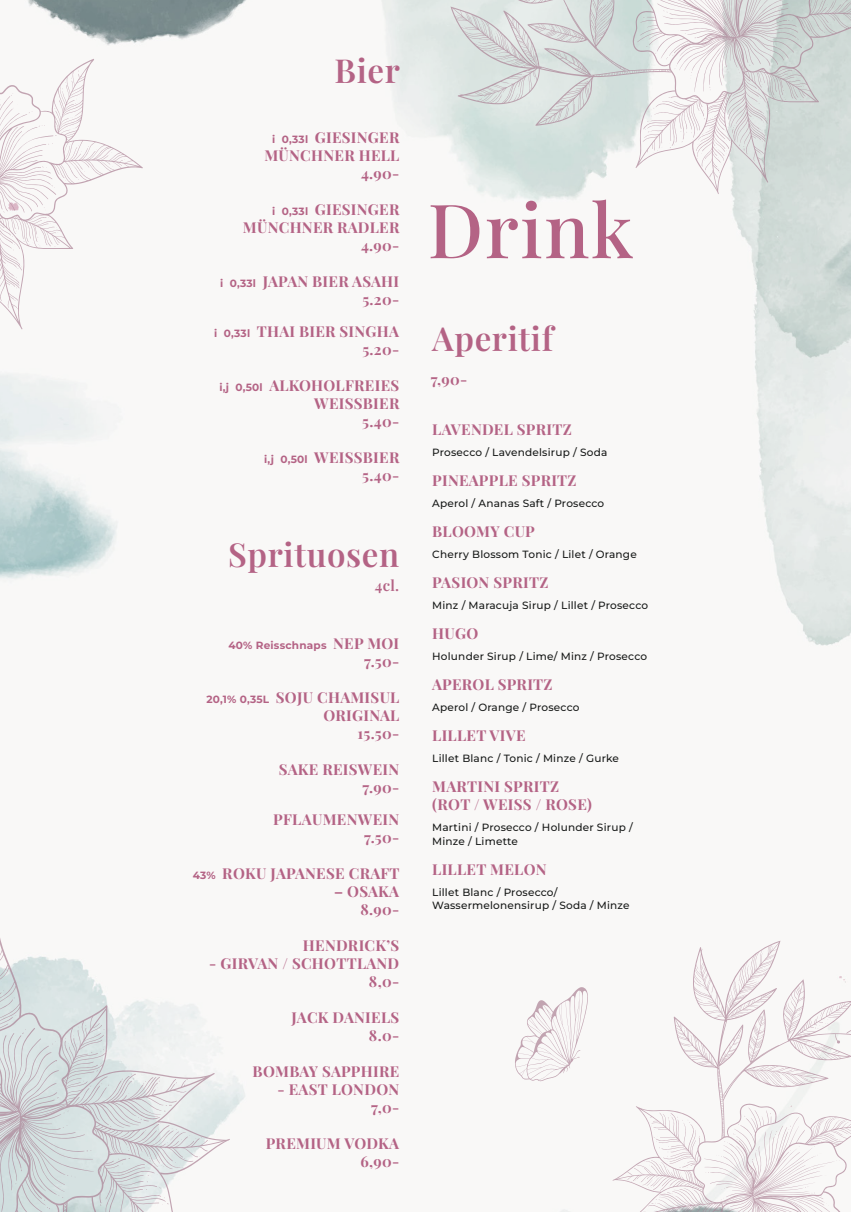
<style>
.page{position:relative;width:851px;height:1212px;background:#fff}
.page>*{position:absolute;margin:0;border:0;box-sizing:border-box;transform-origin:0 0}
.t1{font:500 75px "Playfair Display";letter-spacing:.02em;color:#b46385}
.t2{font:600 33px "Playfair Display";letter-spacing:.02em;color:#b46385}
.t3{font:700 15px "Playfair Display";letter-spacing:.02em;color:#b46385}
.t4{font:600 15px "Playfair Display";color:#b46385}
.t5{font:500 10.5px "Montserrat";letter-spacing:.02em;color:#181a19}
.t6{font:700 10.5px "Montserrat";letter-spacing:.02em;color:#b46385}
.s1{font-family:"Montserrat";font-size:10.5px}
.s2{font-family:"Playfair Display";font-size:15px}
</style>
<div class="page">
<img style="left:0;top:0;width:850px;height:1212px">
<svg style="left:514px;top:987px;width:74px;height:94px"></svg>
<svg style="left:612px;top:940px;width:238px;height:272px"></svg>
<svg style="left:804px;top:1186px;width:11px;height:8px"></svg>
<svg style="left:817px;top:1153px;width:5px;height:3px"></svg>
<svg style="left:824px;top:1202px;width:5px;height:4px"></svg>
<svg style="left:716px;top:1155px;width:6px;height:2px"></svg>
<svg style="left:755px;top:1144px;width:4px;height:7px"></svg>
<svg style="left:754px;top:1110px;width:7px;height:16px"></svg>
<svg style="left:724px;top:1133px;width:13px;height:10px"></svg>
<svg style="left:626px;top:1136px;width:73px;height:68px"></svg>
<svg style="left:649px;top:1122px;width:6px;height:8px"></svg>
<svg style="left:677px;top:1117px;width:13px;height:6px"></svg>
<svg style="left:667px;top:1115px;width:4px;height:3px"></svg>
<svg style="left:835px;top:1134px;width:14px;height:7px"></svg>
<svg style="left:846px;top:1120px;width:5px;height:3px"></svg>
<svg style="left:781px;top:1077px;width:5px;height:6px"></svg>
<svg style="left:803px;top:1042px;width:19px;height:14px"></svg>
<svg style="left:814px;top:1012px;width:16px;height:17px"></svg>
<svg style="left:789px;top:1031px;width:4px;height:3px"></svg>
<svg style="left:796px;top:1010px;width:4px;height:6px"></svg>
<svg style="left:787px;top:999px;width:4px;height:3px"></svg>
<svg style="left:750px;top:1025px;width:13px;height:28px"></svg>
<svg style="left:708px;top:1059px;width:5px;height:5px"></svg>
<svg style="left:690px;top:1042px;width:7px;height:10px"></svg>
<svg style="left:684px;top:1028px;width:7px;height:6px"></svg>
<svg style="left:746px;top:990px;width:4px;height:5px"></svg>
<svg style="left:755px;top:976px;width:7px;height:6px"></svg>
<svg style="left:738px;top:974px;width:2px;height:9px"></svg>
<svg style="left:0;top:912px;width:230px;height:300px"></svg>
<svg style="left:64px;top:1110px;width:5px;height:4px"></svg>
<svg style="left:63px;top:1125px;width:5px;height:3px"></svg>
<svg style="left:67px;top:1175px;width:9px;height:3px"></svg>
<svg style="left:58px;top:1195px;width:5px;height:3px"></svg>
<svg style="left:22px;top:1029px;width:4px;height:5px"></svg>
<svg style="left:52px;top:1041px;width:4px;height:4px"></svg>
<svg style="left:138px;top:1117px;width:11px;height:4px"></svg>
<svg style="left:164px;top:1105px;width:8px;height:7px"></svg>
<svg style="left:157px;top:1081px;width:3px;height:7px"></svg>
<svg style="left:131px;top:1074px;width:3px;height:5px"></svg>
<svg style="left:158px;top:1123px;width:52px;height:45px;background:#dee0e2"></svg>
<svg style="left:118px;top:1158px;width:12px;height:7px"></svg>
<svg style="left:147px;top:1175px;width:2px;height:7px"></svg>
<svg style="left:162px;top:1197px;width:6px;height:8px"></svg>
<svg style="left:65px;top:1035px;width:9px;height:9px"></svg>
<svg style="left:450px;top:0;width:400px;height:194px"></svg>
<svg style="left:690px;top:72px;width:2px;height:7px"></svg>
<svg style="left:678px;top:31px;width:7px;height:3px"></svg>
<svg style="left:639px;top:28px;width:19px;height:8px"></svg>
<svg style="left:666px;top:55px;width:7px;height:4px"></svg>
<svg style="left:763px;top:120px;width:5px;height:3px"></svg>
<svg style="left:758px;top:98px;width:2px;height:6px"></svg>
<svg style="left:699px;top:110px;width:14px;height:9px"></svg>
<svg style="left:669px;top:125px;width:75px;height:54px"></svg>
<svg style="left:653px;top:147px;width:9px;height:6px"></svg>
<svg style="left:647px;top:108px;width:7px;height:14px"></svg>
<svg style="left:645px;top:129px;width:4px;height:3px"></svg>
<svg style="left:769px;top:90px;width:17px;height:10px"></svg>
<svg style="left:758px;top:84px;width:4px;height:6px"></svg>
<svg style="left:802px;top:81px;width:2px;height:6px"></svg>
<svg style="left:789px;top:71px;width:7px;height:7px"></svg>
<svg style="left:603px;top:1px;width:7px;height:5px"></svg>
<svg style="left:564px;top:32px;width:12px;height:8px"></svg>
<svg style="left:544px;top:26px;width:14px;height:12px"></svg>
<svg style="left:582px;top:81px;width:6px;height:7px"></svg>
<svg style="left:564px;top:100px;width:11px;height:8px"></svg>
<svg style="left:548px;top:107px;width:7px;height:7px"></svg>
<svg style="left:506px;top:41px;width:5px;height:4px"></svg>
<svg style="left:490px;top:27px;width:6px;height:8px"></svg>
<svg style="left:797px;top:31px;width:15px;height:11px"></svg>
<svg style="left:827px;top:0;width:7px;height:6px"></svg>
<svg style="left:0;top:47px;width:143px;height:294px"></svg>
<svg style="left:13px;top:104px;width:5px;height:5px"></svg>
<svg style="left:39px;top:125px;width:6px;height:2px"></svg>
<svg style="left:44px;top:207px;width:3px;height:4px"></svg>
<svg style="left:13px;top:245px;width:2px;height:6px"></svg>
<svg style="left:24px;top:237px;width:17px;height:10px"></svg>
<svg style="left:6px;top:230px;width:11px;height:7px"></svg>
<svg style="left:57px;top:227px;width:2px;height:7px"></svg>
<svg style="left:44px;top:218px;width:7px;height:7px"></svg>
<svg style="left:62px;top:78px;width:10px;height:11px"></svg>
<svg style="left:55px;top:98px;width:26px;height:38px"></svg>
<svg style="left:52px;top:177px;width:14px;height:11px"></svg>
<svg style="left:78px;top:145px;width:4px;height:7px"></svg>
<svg style="left:109px;top:152px;width:4px;height:3px"></svg>
<p class="t2" style="left:334px;top:45px;width:67px">Bier</p>
<p class="t3" style="left:272px;top:126px;width:129px"><span class="s1">i 0,33l</span> GIESINGER</p>
<p class="t3" style="left:264px;top:144px;width:137px">MÜNCHNER HELL</p>
<p class="t3" style="left:361px;top:162px;width:40px">4.90-</p>
<p class="t3" style="left:272px;top:198px;width:129px"><span class="s1">i 0,33l</span> GIESINGER</p>
<p class="t3" style="left:243px;top:216px;width:158px">MÜNCHNER RADLER</p>
<p class="t3" style="left:361px;top:234px;width:40px">4.90-</p>
<p class="t3" style="left:220px;top:270px;width:181px"><span class="s1">i 0,33l</span> JAPAN BIER ASAHI</p>
<p class="t3" style="left:362px;top:288px;width:38px">5.20-</p>
<p class="t3" style="left:214px;top:319px;width:186px"><span class="s1">i 0,33l</span> THAI BIER SINGHA</p>
<p class="t3" style="left:362px;top:337px;width:38px">5.20-</p>
<p class="t3" style="left:219px;top:373px;width:181px"><span class="s1">i,j 0,50l</span> ALKOHOLFREIES</p>
<p class="t3" style="left:314px;top:391px;width:87px">WEISSBIER</p>
<p class="t3" style="left:362px;top:409px;width:38px">5.40-</p>
<p class="t3" style="left:264px;top:445px;width:137px"><span class="s1">i,j 0,50l</span> WEISSBIER</p>
<p class="t3" style="left:362px;top:463px;width:38px">5.40-</p>
<p class="t2" style="left:228px;top:529px;width:173px">Sprituosen</p>
<p class="t4" style="left:374px;top:574px;width:26px">4cl.</p>
<p class="t6" style="left:228px;top:638px;width:172px">40% Reisschnaps <span class="s2">NEP MOI</span></p>
<p class="t3" style="left:364px;top:650px;width:37px">7.50-</p>
<p class="t3" style="left:206px;top:686px;width:194px"><span class="s1">20,1% 0,35L</span> SOJU CHAMISUL</p>
<p class="t3" style="left:323px;top:704px;width:77px">ORIGINAL</p>
<p class="t3" style="left:357px;top:722px;width:43px">15.50-</p>
<p class="t3" style="left:279px;top:758px;width:122px">SAKE REISWEIN</p>
<p class="t3" style="left:362px;top:776px;width:38px">7.90-</p>
<p class="t3" style="left:273px;top:807px;width:127px">PFLAUMENWEIN</p>
<p class="t3" style="left:364px;top:825px;width:37px">7.50-</p>
<p class="t3" style="left:193px;top:861px;width:208px"><span class="s1">43%</span> ROKU JAPANESE CRAFT</p>
<p class="t3" style="left:334px;top:879px;width:67px">– OSAKA</p>
<p class="t3" style="left:360px;top:897px;width:40px">8.90-</p>
<p class="t3" style="left:303px;top:933px;width:98px">HENDRICK’S</p>
<p class="t3" style="left:209px;top:951px;width:191px">- GIRVAN / SCHOTTLAND</p>
<p class="t3" style="left:369px;top:969px;width:32px">8,0-</p>
<p class="t3" style="left:291px;top:1005px;width:109px">JACK DANIELS</p>
<p class="t3" style="left:369px;top:1023px;width:32px">8.0-</p>
<p class="t3" style="left:252px;top:1059px;width:148px">BOMBAY SAPPHIRE</p>
<p class="t3" style="left:277px;top:1077px;width:123px">- EAST LONDON</p>
<p class="t3" style="left:371px;top:1095px;width:30px">7,0-</p>
<p class="t3" style="left:266px;top:1131px;width:135px">PREMIUM VODKA</p>
<p class="t3" style="left:360px;top:1149px;width:40px">6,90-</p>
<p class="t1" style="left:427px;top:171px;width:207px">Drink</p>
<p class="t2" style="left:432px;top:313px;width:122px">Aperitif</p>
<p class="t3" style="left:430px;top:368px;width:38px">7,90-</p>
<p class="t3" style="left:432px;top:418px;width:141px">LAVENDEL SPRITZ</p>
<p class="t5" style="left:432px;top:445px;width:177px">Prosecco / Lavendelsirup / Soda</p>
<p class="t3" style="left:432px;top:469px;width:146px">PINEAPPLE SPRITZ</p>
<p class="t5" style="left:432px;top:496px;width:173px">Aperol / Ananas Saft / Prosecco</p>
<p class="t3" style="left:432px;top:520px;width:104px">BLOOMY CUP</p>
<p class="t5" style="left:432px;top:547px;width:206px">Cherry Blossom Tonic / Lilet / Orange</p>
<p class="t3" style="left:432px;top:571px;width:118px">PASION SPRITZ</p>
<p class="t5" style="left:432px;top:598px;width:217px">Minz / Maracuja Sirup / Lillet / Prosecco</p>
<p class="t3" style="left:432px;top:622px;width:48px">HUGO</p>
<p class="t5" style="left:432px;top:649px;width:216px">Holunder Sirup / Lime/ Minz / Prosecco</p>
<p class="t3" style="left:432px;top:673px;width:122px">APEROL SPRITZ</p>
<p class="t5" style="left:432px;top:700px;width:149px">Aperol / Orange / Prosecco</p>
<p class="t3" style="left:432px;top:724px;width:95px">LILLET VIVE</p>
<p class="t5" style="left:432px;top:751px;width:188px">Lillet Blanc / Tonic / Minze / Gurke</p>
<p class="t3" style="left:432px;top:775px;width:128px">MARTINI SPRITZ</p>
<p class="t3" style="left:432px;top:793px;width:161px">(ROT / WEISS / ROSE)</p>
<p class="t5" style="left:432px;top:820px;width:202px">Martini / Prosecco / Holunder Sirup /</p>
<p class="t5" style="left:432px;top:834px;width:87px">Minze / Limette</p>
<p class="t3" style="left:432px;top:857px;width:116px">LILLET MELON</p>
<p class="t5" style="left:432px;top:885px;width:127px">Lillet Blanc / Prosecco/</p>
<p class="t5" style="left:432px;top:898px;width:199px">Wassermelonensirup / Soda / Minze</p>
</div>
